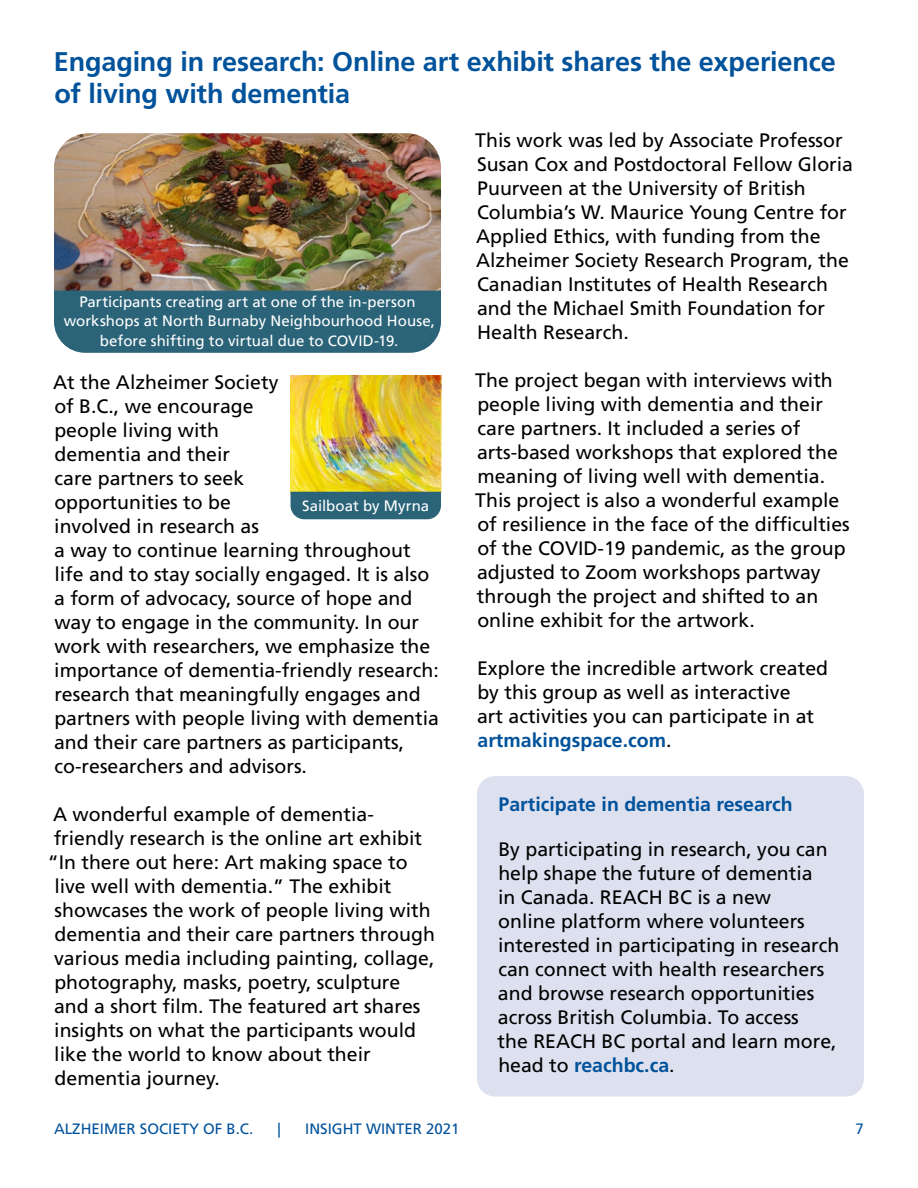
<style>
.page{position:relative;width:918px;height:1188px;background:#fff}
.page>*{position:absolute;margin:0;border:0;box-sizing:border-box;transform-origin:0 0}
.t1{font:700 27px/31.5px "Frutiger LT Std";letter-spacing:-.005em;color:#00529b}
.t2{font:19.5px/24px "Frutiger LT Std";color:#000}
.t3{font:700 19.5px "Frutiger LT Std";color:#00529b}
.t4{font:15px/19.5px "Frutiger LT";color:#fff;text-align:center}
.t5{font:15px "Frutiger LT Std";color:#00529b}
.s1{font-weight:700;color:#00529b}
</style>
<div class="page">
<div style="left:477px;top:776px;width:387px;height:320px;background:#dde0ef;border-radius:18px"></div>
<img style="left:54px;top:133px;width:387px;height:158px">
<div style="left:54px;top:291px;width:387px;height:62px;background:#2b6378"></div>
<img style="left:290px;top:375px;width:151px;height:117px">
<div style="left:291px;top:492px;width:150px;height:27px;background:#2b6378"></div>
<h1 class="t1" style="left:54px;top:46px;width:783px">Engaging in research: Online art exhibit shares the experience of living with dementia</h1>
<p class="t4" style="left:64px;top:292px;width:373px">Participants creating art at one of the in-person workshops at North Burnaby Neighbourhood House, before shifting to virtual due to COVID-19.</p>
<p class="t2" style="left:53px;top:370px;width:387px">At the Alzheimer Society<br>of B.C., we encourage<br>people living with<br>dementia and their<br>care partners to seek<br>opportunities to be<br>involved in research as<br>a way to continue learning throughout life and to stay socially engaged. It is also a form of advocacy, source of hope and way to engage in the community. In our work with researchers, we emphasize the importance of dementia-friendly research: research that meaningfully engages and partners with people living with dementia and their care partners as participants, co-researchers and advisors.</p>
<p class="t2" style="left:53px;top:802px;width:322px">A wonderful example of dementia-</p>
<p class="t2" style="left:54px;top:826px;width:370px">friendly research is the online art exhibit</p>
<p class="t2" style="left:48px;top:850px;width:361px">“In there out here: Art making space to</p>
<p class="t2" style="left:54px;top:874px;width:339px">live well with dementia.” The exhibit</p>
<p class="t2" style="left:55px;top:898px;width:377px">showcases the work of people living with</p>
<p class="t2" style="left:55px;top:922px;width:382px">dementia and their care partners through</p>
<p class="t2" style="left:54px;top:946px;width:382px">various media including painting, collage,</p>
<p class="t2" style="left:54px;top:970px;width:348px">photography, masks, poetry, sculpture</p>
<p class="t2" style="left:54px;top:994px;width:368px">and a short film. The featured art shares</p>
<p class="t2" style="left:54px;top:1018px;width:363px">insights on what the participants would</p>
<p class="t2" style="left:54px;top:1042px;width:318px">like the world to know about their</p>
<p class="t2" style="left:55px;top:1066px;width:167px">dementia journey.</p>
<p class="t4" style="left:302px;top:496px;width:129px">Sailboat by Myrna</p>
<p class="t2" style="left:475px;top:128px;width:379px">This work was led by Associate Professor Susan Cox and Postdoctoral Fellow Gloria Puurveen at the University of British Columbia’s W. Maurice Young Centre for Applied Ethics, with funding from the Alzheimer Society Research Program, the Canadian Institutes of Health Research and the Michael Smith Foundation for Health Research.</p>
<p class="t2" style="left:475px;top:368px;width:376px">The project began with interviews with people living with dementia and their care partners. It included a series of arts-based workshops that explored the meaning of living well with dementia.<br>This project is also a wonderful example of resilience in the face of the difficulties of the COVID-19 pandemic, as the group adjusted to Zoom workshops partway through the project and shifted to an online exhibit for the artwork.</p>
<p class="t2" style="left:477px;top:656px;width:353px">Explore the incredible artwork created by this group as well as interactive<br>art activities you can participate in at <span class="s1">artmakingspace.com</span>.</p>
<p class="t3" style="left:499px;top:792px;width:296px">Participate in dementia research</p>
<p class="t2" style="left:498px;top:837px;width:343px">By participating in research, you can help shape the future of dementia<br>in Canada. REACH BC is a new<br>online platform where volunteers interested in participating in research can connect with health researchers and browse research opportunities across British Columbia. To access<br>the REACH BC portal and learn more, head to <span class="s1">reachbc.ca</span>.</p>
<p class="t5" style="left:54px;top:1120px;width:201px">ALZHEIMER SOCIETY OF B.C.</p>
<p class="t5" style="left:278px;top:1120px;width:5px">|</p>
<p class="t5" style="left:305px;top:1120px;width:156px">INSIGHT WINTER 2021</p>
<p class="t5" style="left:856px;top:1120px;width:10px">7</p>
</div>
